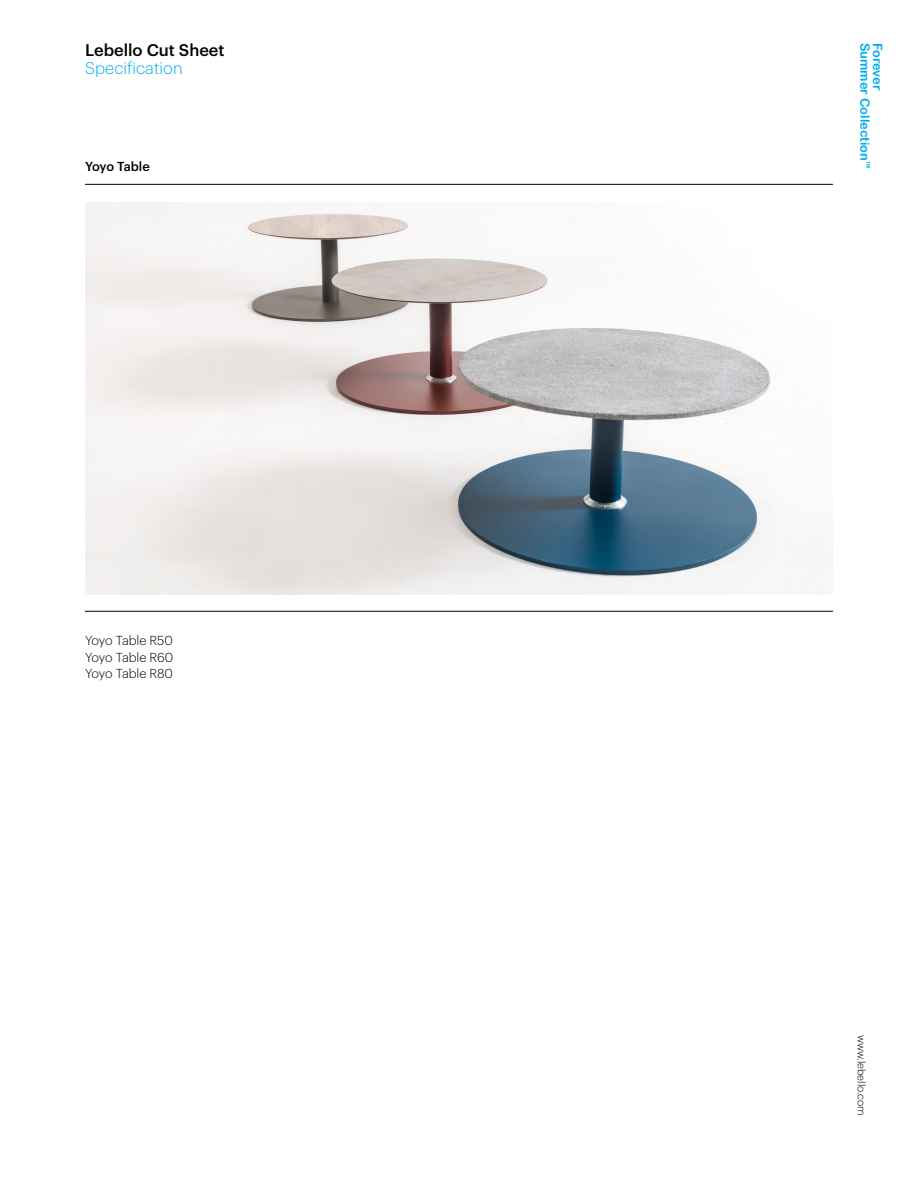
<style>
.page{position:relative;width:918px;height:1188px;background:#fff}
.page>*{position:absolute;margin:0;border:0;box-sizing:border-box;transform-origin:0 0}
.t1{font:500 16.5px "Graphik";color:#000}
.t2{font:300 16.5px "Graphik";color:#00aeef}
.t3{font:300 12.75px/16.5px "Graphik";letter-spacing:-.005em;color:#000;text-align:justify}
.t4{font:12.75px "Arial Rounded MT Bold";color:#00aeef}
.t5{font:500 12.75px "Graphik";letter-spacing:-.02em;color:#000}
.t6{font:12.75px "Arial Rounded MT Bold";letter-spacing:-.02em;color:#00aeef}
.t7{font:300 10.5px "Graphik";color:#000}
.t8{font:4.95px "Arial Rounded MT Bold";color:#00aeef}
</style>
<div class="page">
<hr style="left:85px;top:611px;width:748px;height:1px;background:#000">
<hr style="left:85px;top:184px;width:748px;height:1px;background:#000">
<img style="left:85px;top:203px;width:738px;height:391px">
<p class="t1" style="left:85px;top:38px;width:141px">Lebello Cut Sheet</p>
<p class="t2" style="left:85px;top:56px;width:99px">Specification</p>
<p class="t5" style="left:85px;top:156px;width:66px">Yoyo Table</p>
<p class="t3" style="left:85px;top:631px;width:90px">Yoyo Table R50<br>Yoyo Table R60<br>Yoyo Table R80</p>
<p class="t4" style="left:873px;top:43px;width:120px;rotate:90deg">Summer Collection</p>
<p class="t6" style="left:885px;top:43px;width:49px;rotate:90deg">Forever</p>
<p class="t8" style="left:871px;top:161px;width:9px;rotate:90deg">TM</p>
<p class="t7" style="left:869px;top:1035px;width:82px;rotate:90deg">www.lebello.com</p>
</div>
